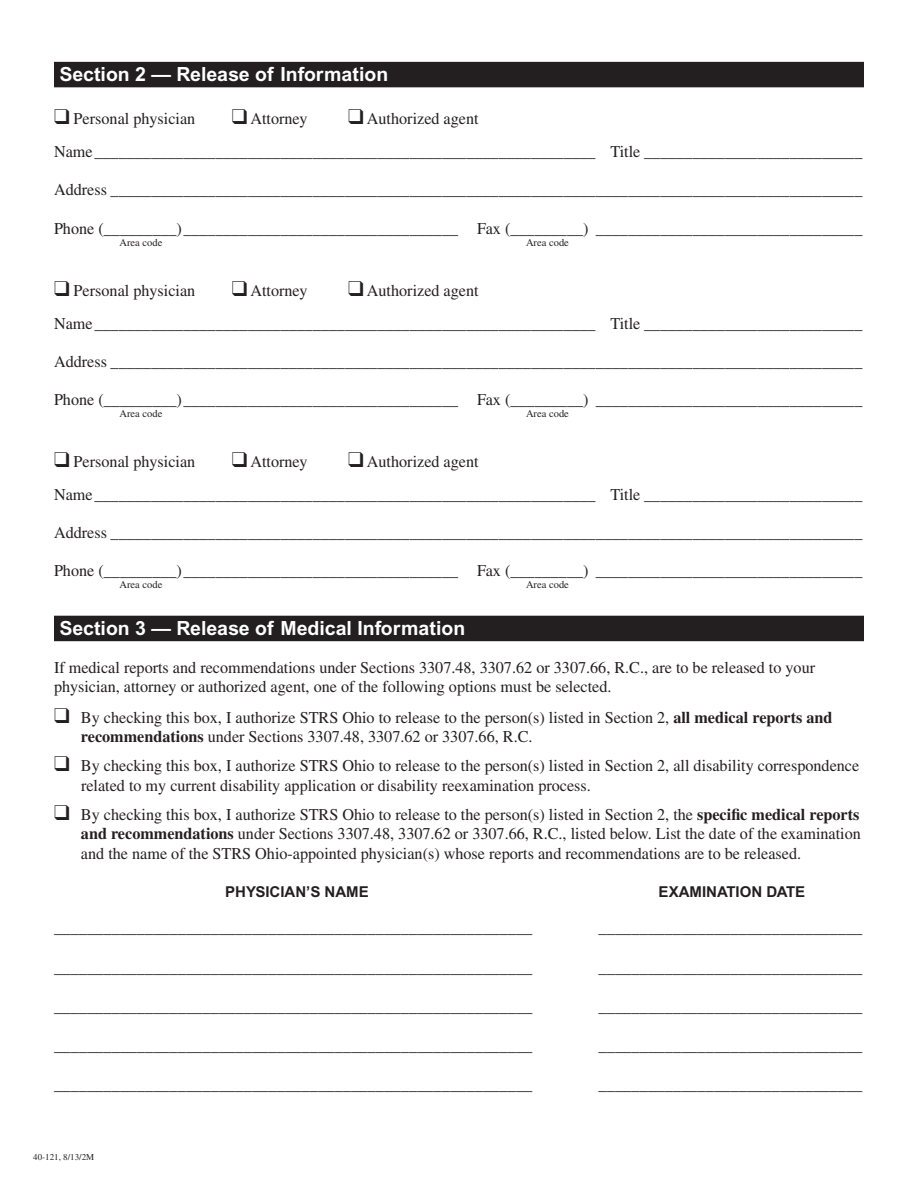
<style>
.page{position:relative;width:918px;height:1188px;background:#fff}
.page>*{position:absolute;margin:0;border:0;box-sizing:border-box;transform-origin:0 0}
.Section_Head_-_13_pt{font:700 19.5px "Arial";color:#fff}
.Body_-_Times_LT_Std{font:16.5px/19.5px "Times LT Std";color:#231f20}
.Body_line_leader{font:16.5px "Times LT Std";color:#231f20}
.t1{font:700 15px "Arial";color:#231f20}
.Line_ID_-_7_pt{font:10.5px "Times LT Std";color:#231f20}
.Job_Number{font:9px "Times LT Std";color:#231f20}
.s1{font-weight:700}
</style>
<div class="page">
<div style="left:54px;top:62px;width:810px;height:25px;background:#231f20"></div>
<div style="left:54px;top:616px;width:810px;height:25px;background:#231f20"></div>
<p class="Section_Head_-_13_pt" style="left:59px;top:63px;width:330px">Section 2 — Release of Information</p>
<p class="Body_line_leader" style="left:54px;top:110px;width:143px">❑ Personal physician</p>
<p class="Body_line_leader" style="left:232px;top:110px;width:78px">❑ Attorney</p>
<p class="Body_line_leader" style="left:348px;top:110px;width:132px">❑ Authorized agent</p>
<p class="Body_line_leader" style="left:54px;top:142px;width:810px">Name______________________________________________________________ Title ___________________________</p>
<p class="Body_line_leader" style="left:54px;top:181px;width:810px">Address _____________________________________________________________________________________________</p>
<p class="Body_line_leader" style="left:54px;top:219px;width:810px">Phone (_________)__________________________________ Fax (_________) _________________________________</p>
<p class="Line_ID_-_7_pt" style="left:120px;top:236px;width:44px">Area code</p>
<p class="Line_ID_-_7_pt" style="left:526px;top:236px;width:44px">Area code</p>
<p class="Body_line_leader" style="left:54px;top:281px;width:143px">❑ Personal physician</p>
<p class="Body_line_leader" style="left:232px;top:281px;width:78px">❑ Attorney</p>
<p class="Body_line_leader" style="left:348px;top:281px;width:132px">❑ Authorized agent</p>
<p class="Body_line_leader" style="left:54px;top:314px;width:810px">Name______________________________________________________________ Title ___________________________</p>
<p class="Body_line_leader" style="left:54px;top:352px;width:810px">Address _____________________________________________________________________________________________</p>
<p class="Body_line_leader" style="left:54px;top:390px;width:810px">Phone (_________)__________________________________ Fax (_________) _________________________________</p>
<p class="Line_ID_-_7_pt" style="left:120px;top:408px;width:44px">Area code</p>
<p class="Line_ID_-_7_pt" style="left:526px;top:408px;width:44px">Area code</p>
<p class="Body_line_leader" style="left:54px;top:452px;width:143px">❑ Personal physician</p>
<p class="Body_line_leader" style="left:232px;top:452px;width:78px">❑ Attorney</p>
<p class="Body_line_leader" style="left:348px;top:452px;width:132px">❑ Authorized agent</p>
<p class="Body_line_leader" style="left:54px;top:485px;width:810px">Name______________________________________________________________ Title ___________________________</p>
<p class="Body_line_leader" style="left:54px;top:523px;width:810px">Address _____________________________________________________________________________________________</p>
<p class="Body_line_leader" style="left:54px;top:562px;width:810px">Phone (_________)__________________________________ Fax (_________) _________________________________</p>
<p class="Line_ID_-_7_pt" style="left:120px;top:579px;width:44px">Area code</p>
<p class="Line_ID_-_7_pt" style="left:526px;top:579px;width:44px">Area code</p>
<p class="Section_Head_-_13_pt" style="left:59px;top:617px;width:407px">Section 3 — Release of Medical Information</p>
<p class="Body_-_Times_LT_Std" style="left:54px;top:658px;width:763px;line-height:18.8px">If medical reports and recommendations under Sections 3307.48, 3307.62 or 3307.66, R.C., are to be released to your physician, attorney or authorized agent, one of the following options must be selected.</p>
<p class="Body_-_Times_LT_Std" style="left:81px;top:707px;width:753px;text-indent:-27px">❑ By checking this box, I authorize STRS Ohio to release to the person(s) listed in Section 2, <span class="s1">all medical reports and recommendations</span> under Sections 3307.48, 3307.62 or 3307.66, R.C.</p>
<p class="Body_-_Times_LT_Std" style="left:81px;top:756px;width:780px;text-indent:-27px">❑ By checking this box, I authorize STRS Ohio to release to the person(s) listed in Section 2, all disability correspondence related to my current disability application or disability reexamination process.</p>
<p class="Body_-_Times_LT_Std" style="left:81px;top:805px;width:781px;text-align:justify;text-indent:-27px">❑ By checking this box, I authorize STRS Ohio to release to the person(s) listed in Section 2, the <span class="s1">specific medical reports and recommendations</span> under Sections 3307.48, 3307.62 or 3307.66, R.C., listed below. List the date of the examination and the name of the STRS Ohio-appointed physician(s) whose reports and recommendations are to be released.</p>
<p class="t1" style="left:225px;top:883px;width:145px">PHYSICIAN’S NAME</p>
<p class="t1" style="left:659px;top:883px;width:148px">EXAMINATION DATE</p>
<p class="Body_-_Times_LT_Std" style="left:54px;top:918px;width:480px">__________________________________________________________</p>
<p class="Body_-_Times_LT_Std" style="left:599px;top:918px;width:265px">________________________________</p>
<p class="Body_-_Times_LT_Std" style="left:54px;top:957px;width:480px">__________________________________________________________</p>
<p class="Body_-_Times_LT_Std" style="left:599px;top:957px;width:265px">________________________________</p>
<p class="Body_-_Times_LT_Std" style="left:54px;top:996px;width:480px">__________________________________________________________</p>
<p class="Body_-_Times_LT_Std" style="left:599px;top:996px;width:265px">________________________________</p>
<p class="Body_-_Times_LT_Std" style="left:54px;top:1035px;width:480px">__________________________________________________________</p>
<p class="Body_-_Times_LT_Std" style="left:599px;top:1035px;width:265px">________________________________</p>
<p class="Body_-_Times_LT_Std" style="left:54px;top:1074px;width:480px">__________________________________________________________</p>
<p class="Body_-_Times_LT_Std" style="left:599px;top:1074px;width:265px">________________________________</p>
<p class="Job_Number" style="left:33px;top:1152px;width:63px">40-121, 8/13/2M</p>
</div>
